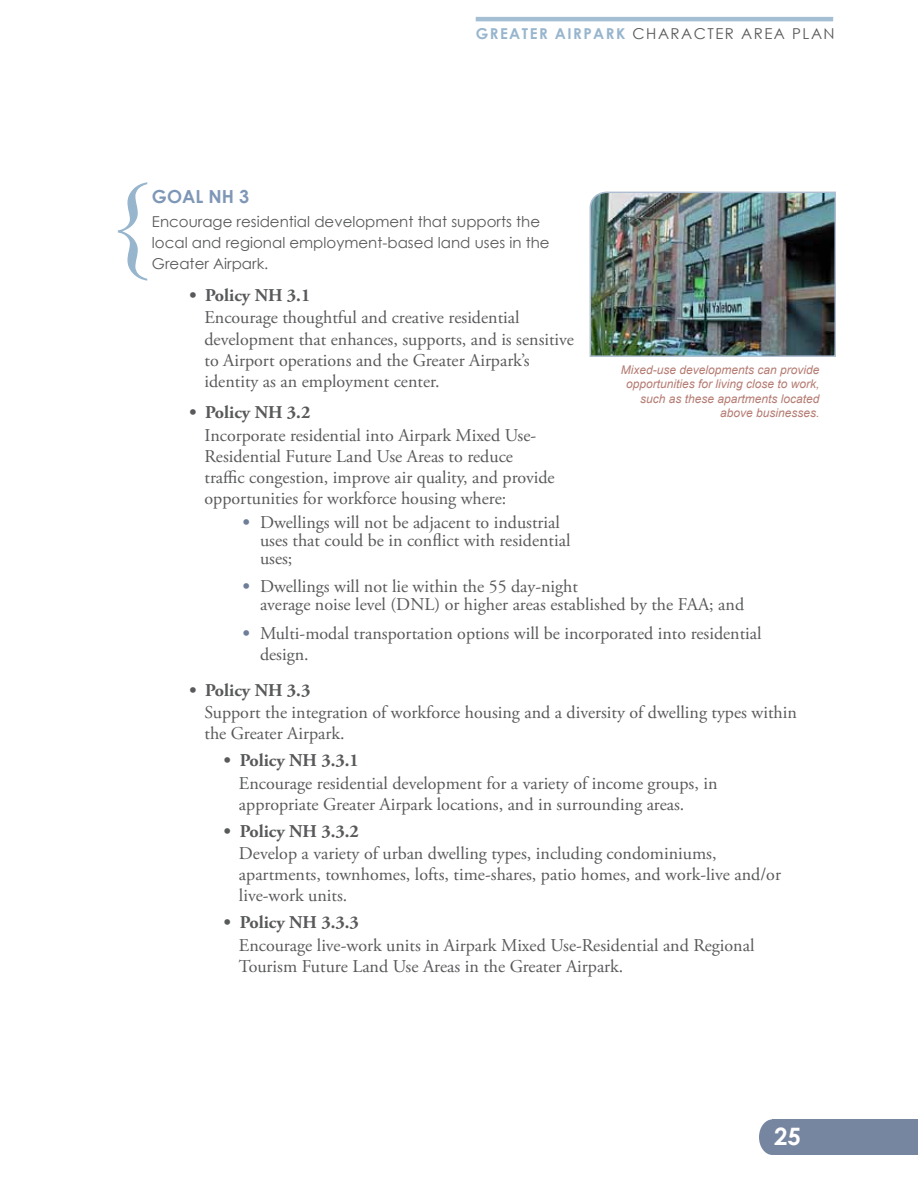
<style>
.page{position:relative;width:918px;height:1188px;background:#fff}
.page>*{position:absolute;margin:0;border:0;box-sizing:border-box;transform-origin:0 0}
.t1{font:108px "Garamond";color:#97b5cd}
.t2{font:700 24px "Century Gothic";color:#fff}
.t3{font:18px/21px "Adobe Garamond Pro";color:#58595b}
.t4{font:700 18px "Adobe Garamond Pro";color:#58595b}
.t5{font:700 18px "Century Gothic";color:#7f97b7}
.t6{font:15px/21px "Century Gothic";color:#58595b}
.t7{font:15px "Century Gothic";letter-spacing:.1em;color:#58595b}
.t8{font:700 15px "Century Gothic";color:#97b5cd}
.t9{font:italic 12px/14.4px "Arial";color:#b57c73;text-align:right}
.s1{font-weight:700;color:#97b5cd}
.s2{font-weight:700;color:#6e7d9a}
</style>
<div class="page">
<div style="left:759px;top:1119px;width:27px;height:36px;background:#7786a0;border-radius:50%"></div>
<div style="left:772px;top:1119px;width:146px;height:36px;background:#7786a0"></div>
<hr style="left:476px;top:17px;width:357px;height:4px;background:#a4bed3">
<img style="left:589px;top:191px;width:247px;height:166px">
<p class="t8" style="left:476px;top:23px;width:12px">GREA</p>
<p class="t8" style="left:522px;top:23px;width:63px">TER AIRPAR</p>
<p class="t7" style="left:616px;top:23px;width:220px"><span class="s1">K</span> character Area Plan</p>
<h1 class="t1" style="left:103px;top:151px;width:53px">{</h1>
<p class="t5" style="left:152px;top:183px;width:99px">GOALNH 3</p>
<p class="t6" style="left:152px;top:211px;width:399px">Encourage residential development that supports the local and regional employment-based land uses in the<br>Greater Airpark.</p>
<p class="t4" style="left:189px;top:285px;width:122px">• Policy NH 3.1</p>
<p class="t3" style="left:204px;top:308px;width:371px">Encourage thoughtful and creative residential development that enhances, supports, and is sensitive to Airport operations and the Greater Airpark’s identity as an employment center.</p>
<p class="t4" style="left:189px;top:402px;width:122px">• Policy NH 3.2</p>
<p class="t3" style="left:204px;top:425px;width:352px">Incorporate residential into Airpark Mixed Use-Residential Future Land Use Areas to reduce traffic congestion, improve air quality, and provide opportunities for workforce housing where:</p>
<p class="t3" style="left:260px;top:513px;width:312px;line-height:18px;text-indent:-17px"><span class="s2">•</span> Dwellings will not be adjacent to industrial uses that could be in conflict with residential uses;</p>
<p class="t3" style="left:260px;top:578px;width:486px;line-height:18px;text-indent:-17px"><span class="s2">•</span> Dwellings will not lie within the 55 day-night<br>average noise level (DNL) or higher areas established by the FAA; and</p>
<p class="t3" style="left:260px;top:623px;width:503px;text-indent:-17px"><span class="s2">•</span> Multi-modal transportation options will be incorporated into residential design.</p>
<p class="t4" style="left:189px;top:679px;width:122px">• Policy NH 3.3</p>
<p class="t3" style="left:204px;top:702px;width:594px">Support the integration of workforce housing and a diversity of dwelling types within the Greater Airpark.</p>
<p class="t4" style="left:224px;top:750px;width:136px">• Policy NH 3.3.1</p>
<p class="t3" style="left:239px;top:773px;width:480px">Encourage residential development for a variety of income groups, in appropriate Greater Airpark locations, and in surrounding areas.</p>
<p class="t4" style="left:224px;top:820px;width:136px">• Policy NH 3.3.2</p>
<p class="t3" style="left:239px;top:843px;width:544px">Develop a variety of urban dwelling types, including condominiums, apartments, townhomes, lofts, time-shares, patio homes, and work-live and/or live-work units.</p>
<p class="t4" style="left:224px;top:912px;width:136px">• Policy NH 3.3.3</p>
<p class="t3" style="left:239px;top:935px;width:517px">Encourage live-work units in Airpark Mixed Use-Residential and Regional<br>Tourism Future Land Use Areas in the Greater Airpark.</p>
<p class="t9" style="left:621px;top:363px;width:200px">Mixed-use developments can provide opportunities for living close to work, such as these apartments located above businesses.</p>
<h2 class="t2" style="left:774px;top:1118px;width:28px">25</h2>
</div>
